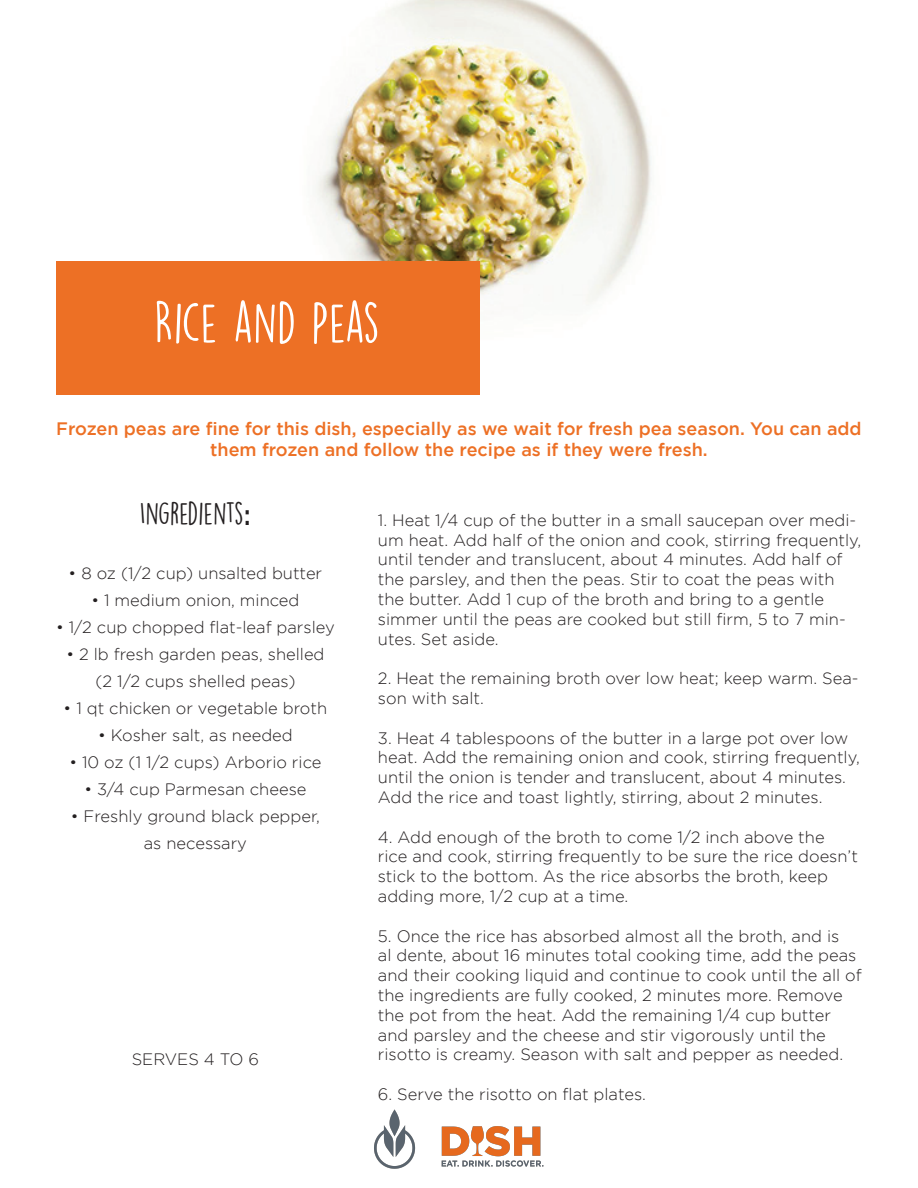
<style>
.page{position:relative;width:918px;height:1188px;background:#fff}
.page>*{position:absolute;margin:0;border:0;box-sizing:border-box;transform-origin:0 0}
.t1{font:51px "DK Lemon Yellow Sun";color:#fff}
.t2{font:28.5px "DK Lemon Yellow Sun";color:#231f20}
.t3{font:500 18px/21.6px "Gotham";color:#ed7025;text-align:center}
.t4{font:300 16.5px/19.8px "Gotham";color:#231f20}
.s1{font-family:"Raleway";font-weight:700}
</style>
<div class="page">
<img style="left:316px;top:0;width:335px;height:304px">
<div style="left:56px;top:261px;width:424px;height:134px;background:#ed7025"></div>
<img style="left:374px;top:1109px;width:170px;height:60px">
<h1 class="t1" style="left:154px;top:292px;width:227px">RICE AND PEAS</h1>
<p class="t3" style="left:56px;top:417px;width:807px">Frozen peas are fine for this dish, especially as we wait for fresh pea season. You can add them frozen and follow the recipe as if they were fresh.</p>
<h2 class="t2" style="left:140px;top:496px;width:112px">INGREDIENTS<span class="s1">:</span></h2>
<p class="t4" style="left:69px;top:563px;width:255px">• 8 oz (1/2 cup) unsalted butter</p>
<p class="t4" style="left:91px;top:590px;width:210px">• 1 medium onion, minced</p>
<p class="t4" style="left:56px;top:617px;width:280px">• 1/2 cup chopped flat-leaf parsley</p>
<p class="t4" style="left:66px;top:640px;width:260px;line-height:27px;text-align:center">• 2 lb fresh garden peas, shelled (2 1/2 cups shelled peas)</p>
<p class="t4" style="left:64px;top:698px;width:265px">• 1 qt chicken or vegetable broth</p>
<p class="t4" style="left:98px;top:725px;width:196px">• Kosher salt, as needed</p>
<p class="t4" style="left:69px;top:752px;width:254px">• 10 oz (1 1/2 cups) Arborio rice</p>
<p class="t4" style="left:84px;top:779px;width:224px">• 3/4 cup Parmesan cheese</p>
<p class="t4" style="left:71px;top:802px;width:251px;line-height:27px;text-align:center">• Freshly ground black pepper, as necessary</p>
<p class="t4" style="left:132px;top:1049px;width:129px">SERVES 4 TO 6</p>
<p class="t4" style="left:378px;top:510px;width:485px">1. Heat 1/4 cup of the butter in a small saucepan over medi&shy;um heat. Add half of the onion and cook, stirring frequently, until tender and translucent, about 4 minutes. Add half of the parsley, and then the peas. Stir to coat the peas with the butter. Add 1 cup of the broth and bring to a gentle simmer until the peas are cooked but still firm, 5 to 7 min&shy;utes. Set aside.</p>
<p class="t4" style="left:378px;top:668px;width:482px">2. Heat the remaining broth over low heat; keep warm. Sea&shy;son with salt.</p>
<p class="t4" style="left:378px;top:728px;width:483px">3. Heat 4 tablespoons of the butter in a large pot over low heat. Add the remaining onion and cook, stirring frequently, until the onion is tender and translucent, about 4 minutes.<br>Add the rice and toast lightly, stirring, about 2 minutes.</p>
<p class="t4" style="left:378px;top:827px;width:482px">4. Add enough of the broth to come 1/2 inch above the rice and cook, stirring frequently to be sure the rice doesn’t stick to the bottom. As the rice absorbs the broth, keep adding more, 1/2 cup at a time.</p>
<p class="t4" style="left:378px;top:926px;width:485px">5. Once the rice has absorbed almost all the broth, and is<br>al dente, about 16 minutes total cooking time, add the peas and their cooking liquid and continue to cook until the all of the ingredients are fully cooked, 2 minutes more. Remove the pot from the heat. Add the remaining 1/4 cup butter and parsley and the cheese and stir vigorously until the risotto is creamy. Season with salt and pepper as needed.</p>
<p class="t4" style="left:378px;top:1084px;width:270px">6. Serve the risotto on flat plates.</p>
</div>
